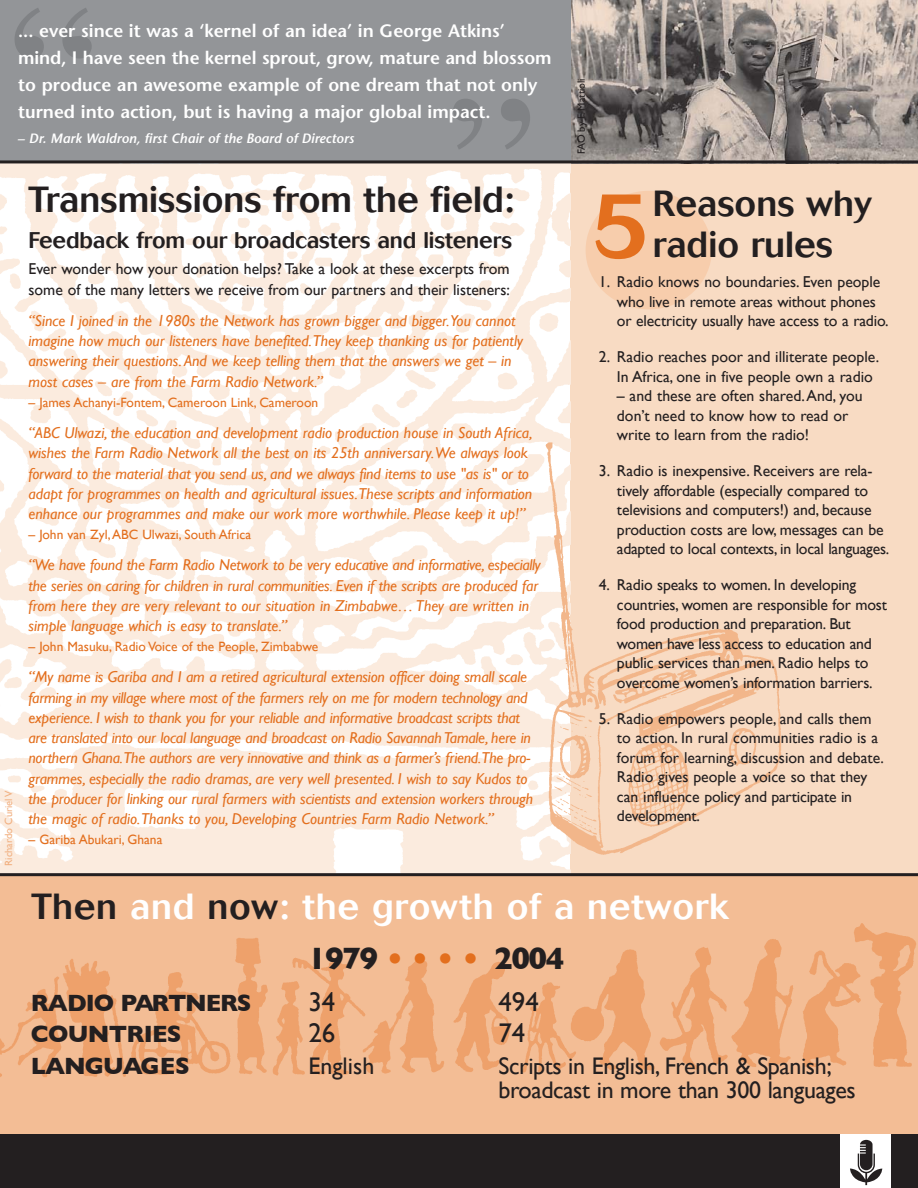
<style>
.page{position:relative;width:918px;height:1188px;background:#fff}
.page>*{position:absolute;margin:0;border:0;box-sizing:border-box;transform-origin:0 0}
.t1{font:208.5px "Times";color:#808285}
.t2{font:500 91.95px "Cosmos";color:#e36f1e}
.t3{font:500 36px/40.5px "Cosmos";color:#231f20}
.t4{font:500 36px "Cosmos";letter-spacing:.02em;color:#fff}
.t5{font:700 31.5px "Gill Sans";letter-spacing:-.045em;color:#231f20}
.t6{font:27px "Gill Sans";color:#231f20}
.t7{font:24px/24px "Gill Sans";letter-spacing:-.015em;color:#231f20}
.t8{font:700 24px "Gill Sans";letter-spacing:-.04em;color:#231f20}
.t9{font:500 22.5px "Cosmos";letter-spacing:-.005em;color:#231f20}
.t10{font:600 18px/27px "Stone Sans";color:#fff}
.t11{font:italic 15.75px/20.2px "Gill Sans";letter-spacing:-.005em;color:#e36f1e}
.t12{font:15.75px/19.5px "Gill Sans";letter-spacing:-.01em;color:#231f20}
.t13{font:13.5px "Gill Sans";color:#e36f1e}
.t14{font:italic 600 13.5px "Stone Sans";color:#fff}
.t15{font:10.5px "Gill Sans";color:#f1af7f}
.t16{font:10.5px "Gill Sans";color:#231f20}
.s1{color:#231f20}
.s2{color:#e36f1e}
</style>
<div class="page">
<div style="left:570px;top:163px;width:348px;height:712px;background:#f8dbc3"></div>
<img style="left:0;top:163px;width:570px;height:710px">
<div style="left:0;top:875px;width:918px;height:260px;background:#f3bd95"></div>
<img style="left:0;top:923px;width:916px;height:154px">
<div style="left:0;top:1134px;width:918px;height:54px;background:#231f20"></div>
<div style="left:841px;top:1134px;width:50px;height:54px;background:#fff"></div>
<svg style="left:850px;top:1140px;width:32px;height:45px"></svg>
<div style="left:0;top:0;width:572px;height:162px;background:#939598"></div>
<img style="left:571px;top:0;width:347px;height:160px">
<hr style="left:0;top:160px;width:918px;height:3px;background:#231f20">
<img style="left:508px;top:419px;width:293px;height:458px">
<div style="left:586px;top:191px;width:126px;height:118px;background:#f7cdac;border-radius:50%"></div>
<hr style="left:0;top:873px;width:918px;height:3px;background:#231f20">
<h1 class="t1" style="left:9px;top:-8px;width:94px">“</h1>
<p class="t10" style="left:18px;top:19px;width:535px">... ever since it was a ‘kernel of an idea’ in George Atkins’ mind, I have seen the kernel sprout, grow, mature and blossom to produce an awesome example of one dream that not only turned into action, but is having a major global impact.</p>
<p class="t14" style="left:18px;top:133px;width:337px">– Dr. Mark Waldron, first Chair of the Board of Directors</p>
<h1 class="t1" style="left:446px;top:83px;width:94px">”</h1>
<p class="t15" style="left:2px;top:866px;width:77px;rotate:-90deg">Richardo Curiel V</p>
<h3 class="t3" style="left:28px;top:183px;width:487px">Transmissions from the field:</h3>
<h3 class="t9" style="left:28px;top:232px;width:485px">Feedback from our broadcasters and listeners</h3>
<p class="t12" style="left:28px;top:258px;width:483px;line-height:21px">Ever wonder how your donation helps? Take a look at these excerpts from some of the many letters we receive from our partners and their listeners:</p>
<p class="t11" style="left:28px;top:311px;width:496px">“Since I joined in the 1980s the Network has grown bigger and bigger.You cannot imagine how much our listeners have benefited.They keep thanking us for patiently answering their questions.And we keep telling them that the answers we get – in most cases – are from the Farm Radio Network.”</p>
<p class="t13" style="left:28px;top:395px;width:291px">– James Achanyi-Fontem, Cameroon Link, Cameroon</p>
<p class="t11" style="left:28px;top:423px;width:505px">“ABC Ulwazi, the education and development radio production house in South Africa, wishes the Farm Radio Network all the best on its 25th anniversary.We always look forward to the material that you send us, and we always find items to use "as is" or to adapt for programmes on health and agricultural issues.These scripts and information enhance our programmes and make our work more worthwhile. Please keep it up!”</p>
<p class="t13" style="left:28px;top:527px;width:224px">– John van Zyl,ABC Ulwazi, South Africa</p>
<p class="t11" style="left:28px;top:555px;width:514px">“We have found the Farm Radio Network to be very educative and informative, especially the series on caring for children in rural communities. Even if the scripts are produced far from here they are very relevant to our situation in Zimbabwe… They are written in simple language which is easy to translate.”</p>
<p class="t13" style="left:28px;top:639px;width:291px">– John Masuku, Radio Voice of the People, Zimbabwe</p>
<p class="t11" style="left:28px;top:667px;width:506px">“My name is Gariba and I am a retired agricultural extension officer doing small scale farming in my village where most of the farmers rely on me for modern technology and experience. I wish to thank you for your reliable and informative broadcast scripts that are translated into our local language and broadcast on Radio Savannah Tamale, here in northern Ghana.The authors are very innovative and think as a farmer’s friend.The pro&shy;grammes, especially the radio dramas, are very well presented. I wish to say Kudos to the producer for linking our rural farmers with scientists and extension workers through the magic of radio.Thanks to you, Developing Countries Farm Radio Network.”</p>
<p class="t13" style="left:28px;top:832px;width:135px">– Gariba Abukari, Ghana</p>
<p class="t16" style="left:575px;top:154px;width:78px;rotate:-90deg">FAO by F. Mattioli</p>
<h3 class="t3" style="left:653px;top:187px;width:221px">Reasons why radio rules</h3>
<p class="t12" style="left:617px;top:272px;width:273px;text-indent:-18px">1. Radio knows no boundaries. Even people who live in remote areas without phones or electricity usually have access to a radio.</p>
<p class="t12" style="left:617px;top:347px;width:264px;text-indent:-18px">2. Radio reaches poor and illiterate people.<br>In Africa, one in five people own a radio</p>
<p class="t12" style="left:617px;top:386px;width:247px">– and these are often shared.And, you don’t need to know how to read or write to learn from the radio!</p>
<p class="t12" style="left:617px;top:461px;width:274px;text-indent:-18px">3. Radio is inexpensive. Receivers are rela&shy;tively affordable (especially compared to televisions and computers!) and, because production costs are low, messages can be adapted to local contexts, in local languages.</p>
<p class="t12" style="left:617px;top:575px;width:272px;text-indent:-18px">4. Radio speaks to women. In developing countries, women are responsible for most food production and preparation. But women have less access to education and public services than men. Radio helps to overcome women’s information barriers.</p>
<p class="t12" style="left:617px;top:709px;width:269px;text-indent:-18px">5. Radio empowers people, and calls them to action. In rural communities radio is a forum for learning, discussion and debate.<br>Radio gives people a voice so that they can influence policy and participate in development.</p>
<h2 class="t2" style="left:591px;top:193px;width:61px">5</h2>
<h3 class="t4" style="left:31px;top:894px;width:699px"><span class="s1">Then</span> and <span class="s1">now</span>: the growth of a network</h3>
<h3 class="t5" style="left:308px;top:940px;width:258px">1979 <span class="s2">• • • •</span> 2004</h3>
<h3 class="t8" style="left:31px;top:989px;width:222px">RADIO PARTNERS</h3>
<h3 class="t6" style="left:308px;top:986px;width:28px">34</h3>
<h3 class="t6" style="left:498px;top:986px;width:42px">494</h3>
<h3 class="t8" style="left:31px;top:1020px;width:152px">COUNTRIES</h3>
<h3 class="t6" style="left:308px;top:1018px;width:28px">26</h3>
<h3 class="t6" style="left:498px;top:1018px;width:28px">74</h3>
<h3 class="t8" style="left:31px;top:1052px;width:160px">LANGUAGES</h3>
<h3 class="t7" style="left:308px;top:1054px;width:67px">English</h3>
<h3 class="t7" style="left:498px;top:1054px;width:359px">Scripts in English, French &amp; Spanish; broadcast in more than 300 languages</h3>
</div>
